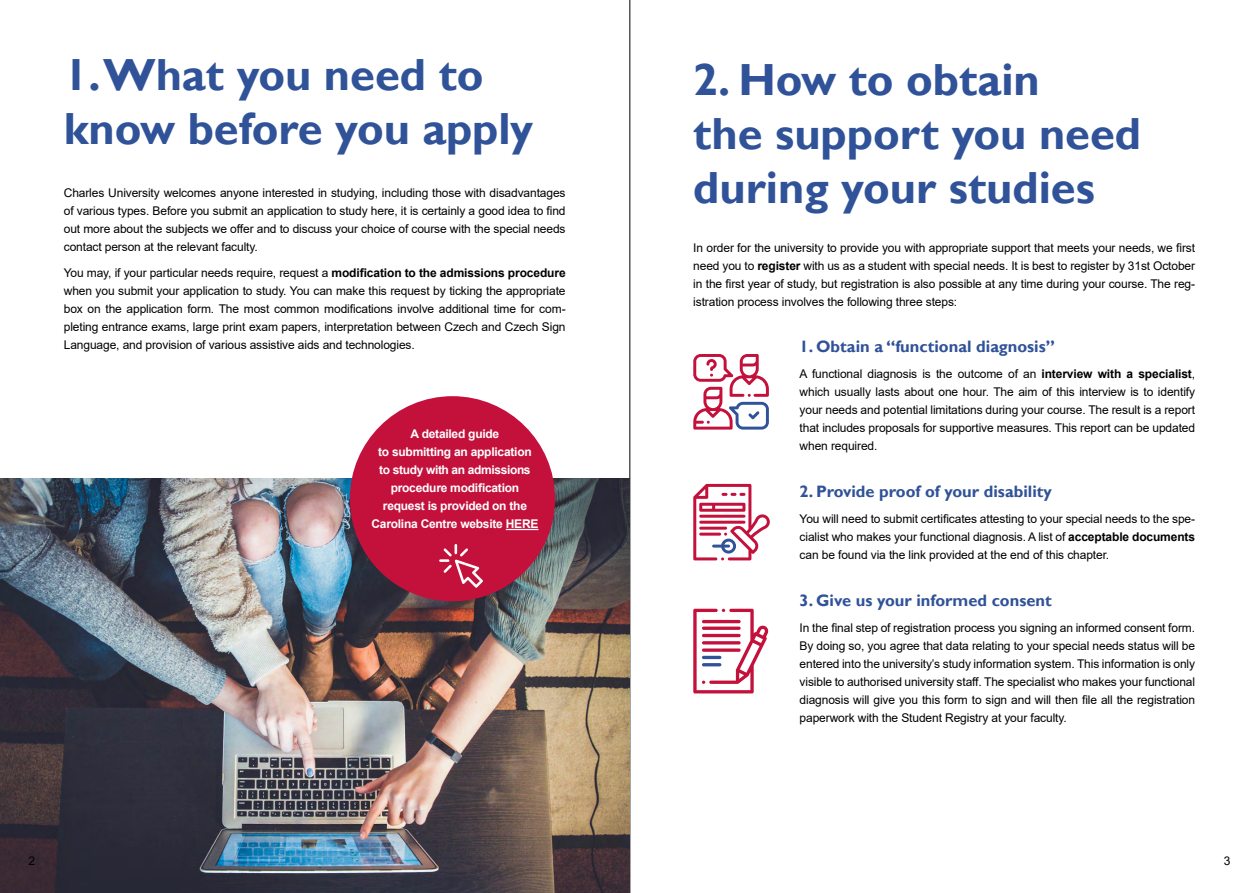
<style>
.page{position:relative;width:1259px;height:893px;background:#fff}
.page>*{position:absolute;margin:0;border:0;box-sizing:border-box;transform-origin:0 0}
.podnadpis{font:700 45px/54px "Gill Sans";color:#305298}
.podnadpis-2{font:700 16.5px "Gill Sans";color:#305298}
.text{font:12px/18px "Arial";letter-spacing:-.01em;color:#000;text-align:justify}
.text-2{font:700 12px/18px "Arial";letter-spacing:-.02em;color:#fff;text-align:center}
.s1{font-weight:700}
</style>
<div class="page">
<hr style="left:629px;top:0;width:1px;height:893px;background:#020203">
<img style="left:0;top:478px;width:629px;height:415px">
<div style="left:350px;top:396px;width:205px;height:205px;background:#c3113c;border-radius:50%"></div>
<hr style="left:506px;top:529px;width:32px;height:1px;background:#fff">
<svg style="left:439px;top:544px;width:44px;height:44px"></svg>
<svg style="left:693px;top:354px;width:76px;height:76px"></svg>
<svg style="left:693px;top:484px;width:77px;height:76px"></svg>
<svg style="left:693px;top:609px;width:76px;height:84px"></svg>
<p class="podnadpis" style="left:64px;top:49px;width:471px">1.What you need to know before you apply</p>
<p class="text" style="left:64px;top:184px;width:503px">Charles University welcomes anyone interested in studying, including those with disadvantages of various types. Before you submit an application to study here, it is certainly a good idea to find out more about the subjects we offer and to discuss your choice of course with the special needs contact person at the relevant faculty.</p>
<p class="text" style="left:64px;top:264px;width:503px">You may, if your particular needs require, request a <span class="s1">modification to the admissions procedure </span>when you submit your application to study. You can make this request by ticking the appropriate box on the application form. The most common modifications involve additional time for com&shy;pleting entrance exams, large print exam papers, interpretation between Czech and Czech Sign Language, and provision of various assistive aids and technologies.</p>
<p class="text-2" style="left:371px;top:425px;width:168px">A detailed guide<br>to submitting an application to study with an admissions procedure modification request is provided on the<br>Carolina Centre website HERE</p>
<p class="podnadpis" style="left:693px;top:54px;width:449px">2. How to obtain<br>the support you need during your studies</p>
<p class="text" style="left:693px;top:238px;width:503px">In order for the university to provide you with appropriate support that meets your needs, we first need you to <span class="s1">register</span> with us as a student with special needs. It is best to register by 31st October in the first year of study, but registration is also possible at any time during your course. The reg&shy;istration process involves the following three steps:</p>
<p class="podnadpis-2" style="left:799px;top:336px;width:257px">1. Obtain a “functional diagnosis”</p>
<p class="text" style="left:799px;top:365px;width:397px">A functional diagnosis is the outcome of an <span class="s1">interview with a specialist</span>, which usually lasts about one hour. The aim of this interview is to identify your needs and potential limitations during your course. The result is a report that includes proposals for supportive measures. This report can be updated when required.</p>
<p class="podnadpis-2" style="left:799px;top:481px;width:254px">2. Provide proof of your disability</p>
<p class="text" style="left:799px;top:510px;width:397px">You will need to submit certificates attesting to your special needs to the spe&shy;cialist who makes your functional diagnosis. A list of <span class="s1">acceptable documents </span>can be found via the link provided at the end of this chapter.</p>
<p class="podnadpis-2" style="left:799px;top:590px;width:254px">3. Give us your informed consent</p>
<p class="text" style="left:799px;top:619px;width:397px">In the final step of registration process you signing an informed consent form.<br>By doing so, you agree that data relating to your special needs status will be entered into the university’s study information system. This information is only visible to authorised university staff. The specialist who makes your functional diagnosis will give you this form to sign and will then file all the registration paperwork with the Student Registry at your faculty.</p>
<p class="text" style="left:28px;top:851px;width:8px">2</p>
<p class="text" style="left:1224px;top:851px;width:8px">3</p>
</div>
